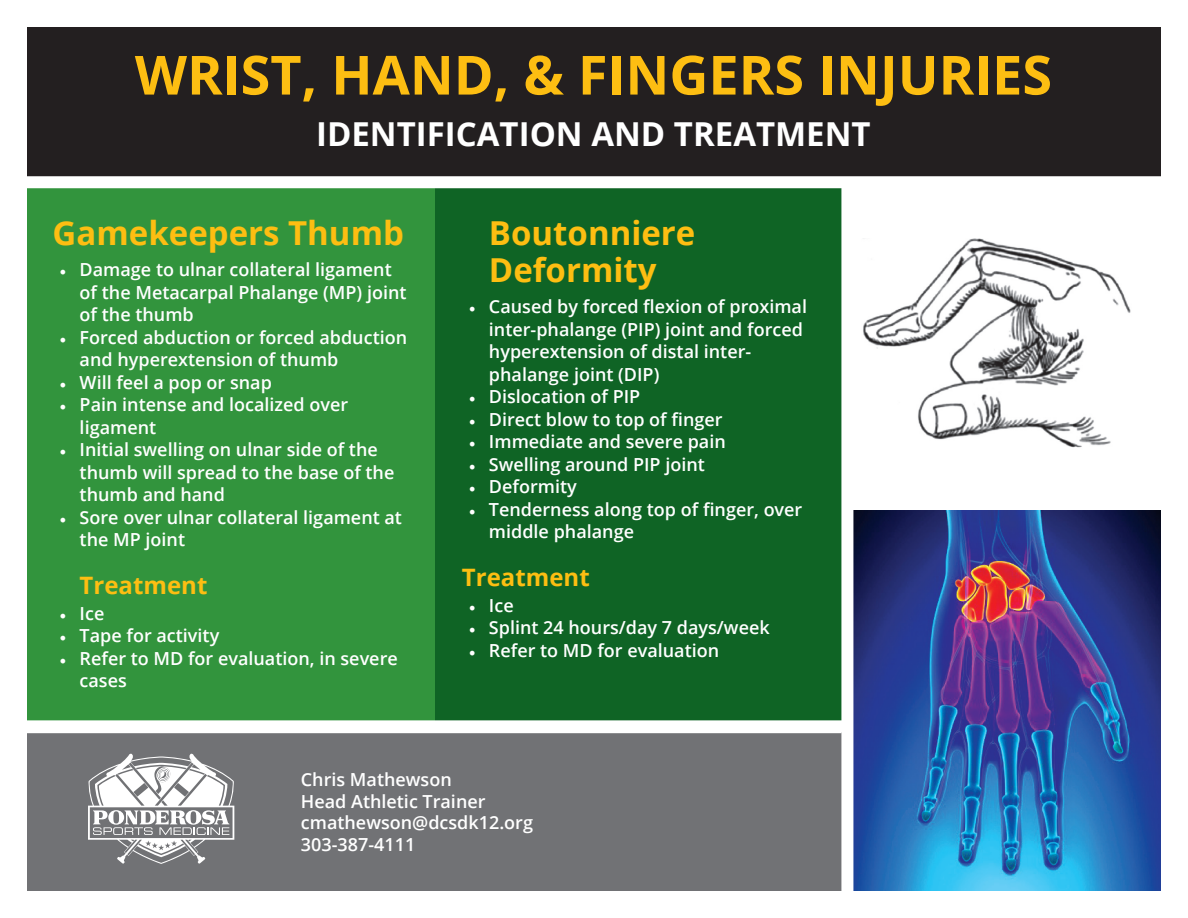
<style>
.page{position:relative;width:1188px;height:918px;background:#fff}
.page>*{position:absolute;margin:0;border:0;box-sizing:border-box;transform-origin:0 0}
.t1{font:700 54px "Open Sans";color:#fdbe12}
.t2{font:700 33px/36.6px "Open Sans";color:#fdbe12}
.t3{font:700 33px "Open Sans";color:#fff}
.t4{font:700 24px "Open Sans";color:#fdbe12}
.t5{font:600 18px/22.5px "Open Sans";color:#fff}
.s1{font-family:"Minion Pro";font-weight:400}
</style>
<div class="page">
<div style="left:0;top:0;width:1188px;height:183px;background:#231f20"></div>
<div style="left:0;top:212px;width:1188px;height:706px;background:#717275"></div>
<svg style="left:88px;top:754px;width:146px;height:110px"></svg>
<div style="left:14px;top:183px;width:421px;height:543px;background:#32943d"></div>
<div style="left:435px;top:183px;width:421px;height:543px;background:#0f6425"></div>
<svg style="left:27px;top:720px;width:814px;height:1px"></svg>
<div style="left:843px;top:212px;width:318px;height:706px;background:#fff"></div>
<img style="left:853px;top:511px;width:308px;height:380px">
<img style="left:853px;top:188px;width:278px;height:260px">
<div style="left:841px;top:183px;width:12px;height:735px;background:#fff"></div>
<div style="left:0;top:721px;width:841px;height:12px;background:#fff"></div>
<div style="left:14px;top:176px;width:1160px;height:12px;background:#fff"></div>
<div style="left:1161px;top:0;width:27px;height:918px;background:#fff"></div>
<div style="left:0;top:0;width:27px;height:918px;background:#fff"></div>
<div style="left:0;top:891px;width:1188px;height:27px;background:#fff"></div>
<div style="left:0;top:0;width:1188px;height:27px;background:#fff"></div>
<p class="t1" style="left:135px;top:37px;width:919px">WRIST, HAND, &amp; FINGERS INJURIES</p>
<p class="t3" style="left:316px;top:110px;width:556px">IDENTIFICATION AND TREATMENT</p>
<p class="t2" style="left:53px;top:214px;width:353px">Gamekeepers Thumb</p>
<p class="t5" style="left:80px;top:258px;width:328px;text-indent:-20px"><span class="s1">•</span> Damage to ulnar collateral ligament of the Metacarpal Phalange (MP) joint of the thumb</p>
<p class="t5" style="left:80px;top:326px;width:329px;text-indent:-20px"><span class="s1">•</span> Forced abduction or forced abduction and hyperextension of thumb</p>
<p class="t5" style="left:59px;top:371px;width:214px"><span class="s1">•</span> Will feel a pop or snap</p>
<p class="t5" style="left:80px;top:393px;width:270px;text-indent:-20px"><span class="s1">•</span> Pain intense and localized over ligament</p>
<p class="t5" style="left:80px;top:438px;width:316px;text-indent:-20px"><span class="s1">•</span> Initial swelling on ulnar side of the thumb will spread to the base of the thumb and hand</p>
<p class="t5" style="left:80px;top:506px;width:324px;text-indent:-20px"><span class="s1">•</span> Sore over ulnar collateral ligament at the MP joint</p>
<p class="t4" style="left:80px;top:569px;width:129px">Treatment</p>
<p class="t5" style="left:59px;top:602px;width:47px"><span class="s1">•</span> Ice</p>
<p class="t5" style="left:59px;top:624px;width:161px"><span class="s1">•</span> Tape for activity</p>
<p class="t5" style="left:80px;top:647px;width:320px;text-indent:-20px"><span class="s1">•</span> Refer to MD for evaluation, in severe cases</p>
<p class="t2" style="left:489px;top:214px;width:208px">Boutonniere<br>Deformity</p>
<p class="t5" style="left:489px;top:295px;width:320px;text-indent:-20px"><span class="s1">•</span> Caused by forced flexion of proximal inter-phalange (PIP) joint and forced hyperextension of distal inter&shy;phalange joint (DIP)</p>
<p class="t5" style="left:469px;top:385px;width:173px"><span class="s1">•</span> Dislocation of PIP</p>
<p class="t5" style="left:469px;top:407px;width:255px"><span class="s1">•</span> Direct blow to top of finger</p>
<p class="t5" style="left:469px;top:430px;width:259px"><span class="s1">•</span> Immediate and severe pain</p>
<p class="t5" style="left:469px;top:452px;width:238px"><span class="s1">•</span> Swelling around PIP joint</p>
<p class="t5" style="left:469px;top:475px;width:110px"><span class="s1">•</span> Deformity</p>
<p class="t5" style="left:489px;top:497px;width:315px;text-indent:-20px"><span class="s1">•</span> Tenderness along top of finger, over middle phalange</p>
<p class="t4" style="left:462px;top:560px;width:129px">Treatment</p>
<p class="t5" style="left:469px;top:593px;width:47px"><span class="s1">•</span> Ice</p>
<p class="t5" style="left:469px;top:616px;width:302px"><span class="s1">•</span> Splint 24 hours/day 7 days/week</p>
<p class="t5" style="left:469px;top:638px;width:252px"><span class="s1">•</span> Refer to MD for evaluation</p>
<p class="t5" style="left:301px;top:768px;width:152px">Chris Mathewson</p>
<p class="t5" style="left:301px;top:790px;width:186px">Head Athletic Trainer</p>
<p class="t5" style="left:301px;top:811px;width:234px">cmathewson@dcsdk12.org</p>
<p class="t5" style="left:301px;top:833px;width:116px">303-387-4111</p>
</div>
